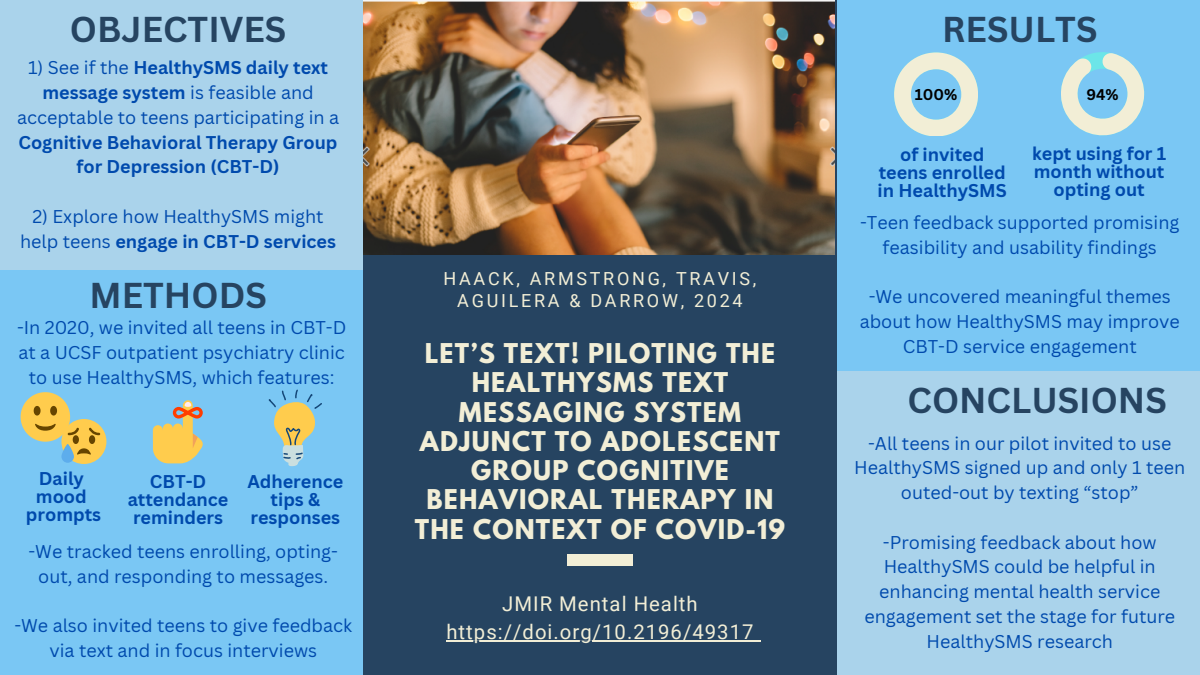
<style>
.page{position:relative;width:1200px;height:675px;background:#264461}
.page>*{position:absolute;margin:0;border:0;box-sizing:border-box;transform-origin:0 0}
.t1{font:700 35px "Canva Sans";color:#264461}
.t2{font:700 24.2px/29.2px "League Spartan";letter-spacing:.05em;color:#f2eed6;text-align:center}
.t3{font:20.3px "Roboto";letter-spacing:.05em;color:#f2eed6}
.t4{font:18px/24.8px "Canva Sans";color:#004aad;text-align:center}
.t5{font:700 18px/18px "Canva Sans";color:#004aad;text-align:center}
.t6{font:18px/22.2px "Roboto";letter-spacing:.15em;color:#f2eed6;text-align:center}
.t7{font:700 15.3px "Canva Sans";color:#000}
.t8{font:700 15.1px "Canva Sans";color:#000}
.s1{font-weight:400}
.s2{font-weight:700}
</style>
<div class="page">
<div style="left:0;top:0;width:363px;height:270px;background:#aad3eb"></div>
<div style="left:0;top:270px;width:363px;height:405px;background:#7ac7f4"></div>
<hr style="left:446px;top:641px;width:309px;height:1px;background:#f2eed6">
<div style="left:567px;top:554px;width:66px;height:12px;background:#f2eed6"></div>
<div style="left:837px;top:0;width:363px;height:371px;background:#7ac7f4"></div>
<div style="left:837px;top:371px;width:363px;height:304px;background:#aad3eb"></div>
<img style="left:363px;top:0;width:472px;height:255px">
<div style="left:61px;top:419px;width:45px;height:45px;background:#ffcc4d;border-radius:50%"></div>
<div style="left:61px;top:444px;width:13px;height:19px;background:#5dadec;border-radius:6px"></div>
<svg style="left:21px;top:392px;width:79px;height:63px"></svg>
<svg style="left:153px;top:400px;width:50px;height:63px"></svg>
<div style="left:173px;top:407px;width:16px;height:12px;border:3px solid #ff3d00;border-radius:4px"></div>
<div style="left:186px;top:407px;width:17px;height:12px;border:3px solid #ff3d00;border-radius:4px"></div>
<svg style="left:269px;top:389px;width:53px;height:77px"></svg>
<svg style="left:894px;top:52px;width:84px;height:84px"></svg>
<svg style="left:1061px;top:52px;width:83px;height:83px"></svg>
<p class="t1" style="left:70px;top:5px;width:218px">OBJECTIVES</p>
<h5 class="t5" style="left:17px;top:55px;width:324px;line-height:24.8px"><span class="s1">1) See if the</span> HealthySMS daily text message system <span class="s1">is feasible and acceptable to teens participating in a<br></span>Cognitive Behavioral Therapy Group for Depression (CBT-D)</h5>
<h5 class="t4" style="left:20px;top:203px;width:317px">2) Explore how HealthySMS might help teens <span class="s2">engage in CBT-D services</span></h5>
<p class="t1" style="left:89px;top:271px;width:179px">METHODS</p>
<h5 class="t4" style="left:17px;top:315px;width:331px">-In 2020, we invited all teens in CBT-D at a UCSF outpatient psychiatry clinic to use HealthySMS, which features:</h5>
<p class="t5" style="left:26px;top:469px;width:77px">Daily mood prompts</p>
<h4 class="t5" style="left:128px;top:472px;width:102px">CBT-D attendance reminders</h4>
<h2 class="t5" style="left:247px;top:472px;width:97px">Adherence tips &amp; responses</h2>
<p class="t4" style="left:29px;top:538px;width:311px">-We tracked teens enrolling, opting&shy;out, and responding to messages.</p>
<p class="t4" style="left:14px;top:613px;width:339px">-We also invited teens to give feedback via text and in focus interviews</p>
<h1 class="t6" style="left:444px;top:268px;width:314px">HAACK, ARMSTRONG, TRAVIS,<br>AGUILERA &amp; DARROW, 2024</h1>
<p class="t2" style="left:415px;top:342px;width:372px">LET’S TEXT! PILOTING THE<br>HEALTHYSMS TEXT<br>MESSAGING SYSTEM<br>ADJUNCT TO ADOLESCENT<br>GROUP COGNITIVE<br>BEHAVIORAL THERAPY IN<br>THE CONTEXT OF COVID-19</p>
<p class="t3" style="left:502px;top:593px;width:197px">JMIR Mental Health</p>
<h1 class="t3" style="left:446px;top:620px;width:309px">https://doi.org/10.2196/49317</h1>
<p class="t1" style="left:942px;top:5px;width:157px">RESULTS</p>
<p class="t7" style="left:915px;top:84px;width:44px">100%</p>
<p class="t8" style="left:1086px;top:83px;width:34px">94%</p>
<h3 class="t5" style="left:878px;top:145px;width:131px">of invited teens enrolled in HealthySMS</h3>
<h1 class="t5" style="left:1032px;top:144px;width:136px">kept using for 1 month without opting out</h1>
<h5 class="t4" style="left:860px;top:209px;width:321px">-Teen feedback supported promising feasibility and usability findings</h5>
<h5 class="t4" style="left:860px;top:284px;width:322px">-We uncovered meaningful themes about how HealthySMS may improve<br>CBT-D service engagement</h5>
<p class="t1" style="left:908px;top:376px;width:261px">CONCLUSIONS</p>
<p class="t4" style="left:854px;top:430px;width:333px">-All teens in our pilot invited to use<br>HealthySMS signed up and only 1 teen outed-out by texting “stop”</p>
<p class="t4" style="left:864px;top:529px;width:312px">-Promising feedback about how<br>HealthySMS could be helpful in enhancing mental health service engagement set the stage for future<br>HealthySMS research</p>
</div>
